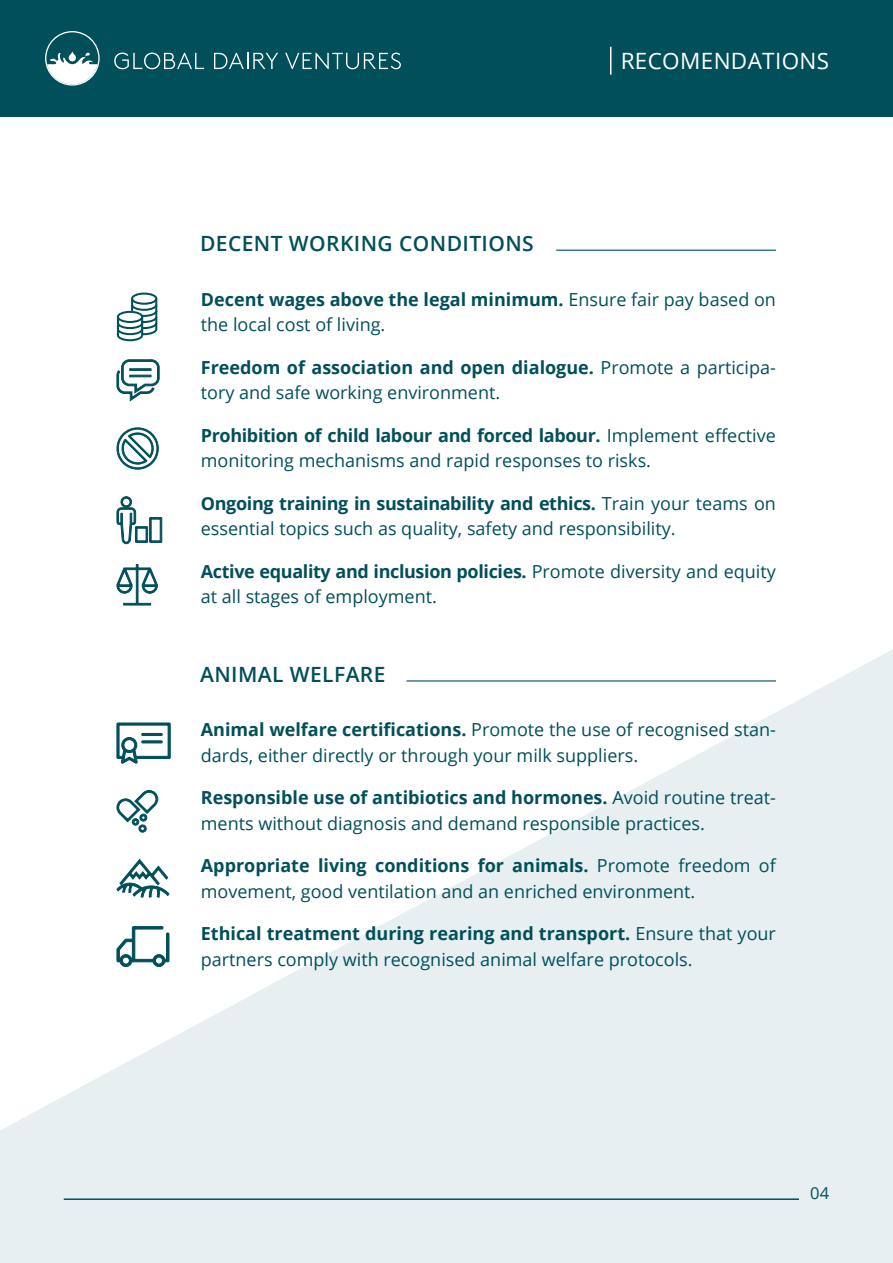
<style>
.page{position:relative;width:893px;height:1263px;background:#fff}
.page>*{position:absolute;margin:0;border:0;box-sizing:border-box;transform-origin:0 0}
.t1{font:22.5px "Open Sans";letter-spacing:.015em;color:#fff}
.t2{font:600 21px "Open Sans";letter-spacing:.02em;color:#004f5a}
.t3{font:18px/25.5px "Open Sans";color:#004f5a}
.t4{font:16.5px "Open Sans";color:#004f5a}
.s1{font-weight:700}
</style>
<div class="page">
<svg style="left:0;top:649px;width:893px;height:614px;fill:#e7eff0"></svg>
<hr style="left:64px;top:1198px;width:735px;height:2px;background:#004f5a">
<svg style="left:117px;top:293px;width:40px;height:48px"></svg>
<svg style="left:117px;top:360px;width:42px;height:41px"></svg>
<svg style="left:116px;top:427px;width:43px;height:43px"></svg>
<svg style="left:117px;top:496px;width:45px;height:48px"></svg>
<svg style="left:117px;top:564px;width:41px;height:41px"></svg>
<svg style="left:117px;top:723px;width:53px;height:41px"></svg>
<svg style="left:117px;top:790px;width:41px;height:42px"></svg>
<svg style="left:117px;top:859px;width:52px;height:39px"></svg>
<svg style="left:117px;top:926px;width:52px;height:41px"></svg>
<hr style="left:556px;top:250px;width:220px;height:1px;background:#004f5a">
<hr style="left:406px;top:680px;width:370px;height:1px;background:#004f5a">
<div style="left:0;top:0;width:893px;height:117px;background:#004f5a"></div>
<svg style="left:114px;top:53px;width:90px;height:16px"></svg>
<svg style="left:214px;top:53px;width:64px;height:16px"></svg>
<svg style="left:285px;top:53px;width:116px;height:16px"></svg>
<div style="left:45px;top:31px;width:55px;height:55px;border:1px solid #fff;border-radius:50%"></div>
<svg style="left:47px;top:51px;width:51px;height:33px"></svg>
<svg style="left:610px;top:47px;width:1px;height:28px"></svg>
<p class="t2" style="left:200px;top:229px;width:335px">DECENT WORKING CONDITIONS</p>
<p class="t1" style="left:621px;top:46px;width:210px">RECOMENDATIONS</p>
<p class="t3" style="left:201px;top:286px;width:577px"><span class="s1">Decent wages above the legal minimum.</span> Ensure fair pay based on the local cost of living.</p>
<p class="t3" style="left:201px;top:354px;width:577px"><span class="s1">Freedom of association and open dialogue.</span> Promote a participa&shy;tory and safe working environment.</p>
<p class="t3" style="left:201px;top:422px;width:577px"><span class="s1">Prohibition of child labour and forced labour.</span> Implement effective monitoring mechanisms and rapid responses to risks.</p>
<p class="t3" style="left:201px;top:490px;width:577px"><span class="s1">Ongoing training in sustainability and ethics.</span> Train your teams on essential topics such as quality, safety and responsibility.</p>
<p class="t3" style="left:201px;top:558px;width:577px"><span class="s1">Active equality and inclusion policies.</span> Promote diversity and equity at all stages of employment.</p>
<p class="t2" style="left:200px;top:660px;width:187px">ANIMAL WELFARE</p>
<p class="t3" style="left:201px;top:717px;width:577px"><span class="s1">Animal welfare certifications.</span> Promote the use of recognised stan&shy;dards, either directly or through your milk suppliers.</p>
<p class="t3" style="left:201px;top:785px;width:577px"><span class="s1">Responsible use of antibiotics and hormones.</span> Avoid routine treat&shy;ments without diagnosis and demand responsible practices.</p>
<p class="t3" style="left:201px;top:853px;width:577px"><span class="s1">Appropriate living conditions for animals.</span> Promote freedom of movement, good ventilation and an enriched environment.</p>
<p class="t3" style="left:201px;top:921px;width:577px"><span class="s1">Ethical treatment during rearing and transport.</span> Ensure that your partners comply with recognised animal welfare protocols.</p>
<p class="t4" style="left:810px;top:1182px;width:21px">04</p>
</div>
